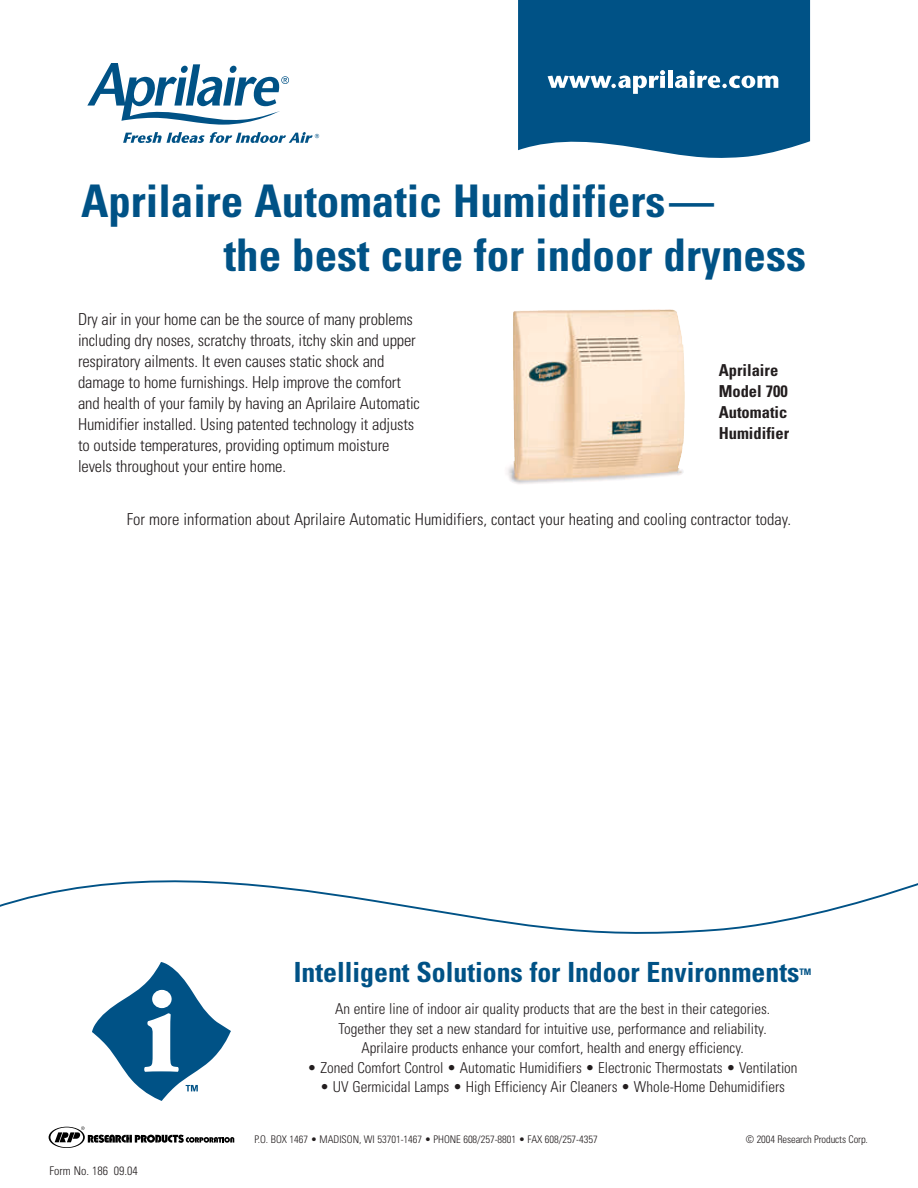
<style>
.page{position:relative;width:918px;height:1188px;background:#fff}
.page>*{position:absolute;margin:0;border:0;box-sizing:border-box;transform-origin:0 0}
.t1{font:700 condensed 45px/54px "Univers";color:#005286}
.t2{font:700 condensed 27.75px "Univers";color:#005286}
.t3{font:300 condensed 16.5px/21px "Univers";letter-spacing:-.01em;color:#231e1f}
.t4{font:700 condensed 16.5px/21px "Univers";color:#231e1f}
.t5{font:300 condensed 15px/19.5px "Univers";color:#231e1f;text-align:center}
.t6{font:300 condensed 12px "Univers";color:#231e1f}
.t7{font:300 condensed 10.5px "Univers";color:#231e1f}
.t8{font:700 condensed 9px "Univers";color:#005286}
</style>
<div class="page">
<svg style="left:87px;top:63px;width:202px;height:62px"></svg>
<svg style="left:123px;top:132px;width:196px;height:11px"></svg>
<svg style="left:518px;top:0;width:292px;height:158px;background:#0f5c8d"></svg>
<svg style="left:548px;top:70px;width:117px;height:24px"></svg>
<div style="left:668px;top:70px;width:5px;height:18px;background:#fff"></div>
<svg style="left:675px;top:70px;width:103px;height:18px"></svg>
<img style="left:507px;top:309px;width:178px;height:163px">
<svg style="left:49px;top:1126px;width:185px;height:22px"></svg>
<svg style="left:0;top:880px;width:918px;height:54px"></svg>
<svg style="left:92px;top:962px;width:139px;height:139px"></svg>
<p class="t1" style="left:224px;top:179px;width:584px;text-indent:-143px">Aprilaire Automatic Humidifiers—<br>the best cure for indoor dryness</p>
<p class="t3" style="left:78px;top:311px;width:344px">Dry air in your home can be the source of many problems including dry noses, scratchy throats, itchy skin and upper respiratory ailments. It even causes static shock and damage to home furnishings. Help improve the comfort and health of your family by having an Aprilaire Automatic Humidifier installed. Using patented technology it adjusts to outside temperatures, providing optimum moisture levels throughout your entire home.</p>
<p class="t4" style="left:719px;top:362px;width:72px">Aprilaire<br>Model 700<br>Automatic<br>Humidifier</p>
<p class="t3" style="left:127px;top:511px;width:666px">For more information about Aprilaire Automatic Humidifiers, contact your heating and cooling contractor today.</p>
<p class="t2" style="left:294px;top:962px;width:507px">Intelligent Solutions for Indoor Environments</p>
<p class="t8" style="left:799px;top:969px;width:13px">TM</p>
<p class="t5" style="left:335px;top:1001px;width:437px">An entire line of indoor air quality products that are the best in their categories.<br>Together they set a new standard for intuitive use, performance and reliability.<br>Aprilaire products enhance your comfort, health and energy efficiency.</p>
<p class="t5" style="left:308px;top:1059px;width:491px">• Zoned Comfort Control • Automatic Humidifiers • Electronic Thermostats • Ventilation</p>
<p class="t5" style="left:320px;top:1079px;width:466px">• UV Germicidal Lamps • High Efficiency Air Cleaners • Whole-Home Dehumidifiers</p>
<p class="t6" style="left:50px;top:1166px;width:90px">Form No. 186 09.04</p>
<p class="t7" style="left:255px;top:1136px;width:345px">P.O. BOX 1467 • MADISON, WI 53701-1467 • PHONE 608/257-8801 • FAX 608/257-4357</p>
<p class="t7" style="left:746px;top:1136px;width:124px">© 2004 Research Products Corp.</p>
</div>
